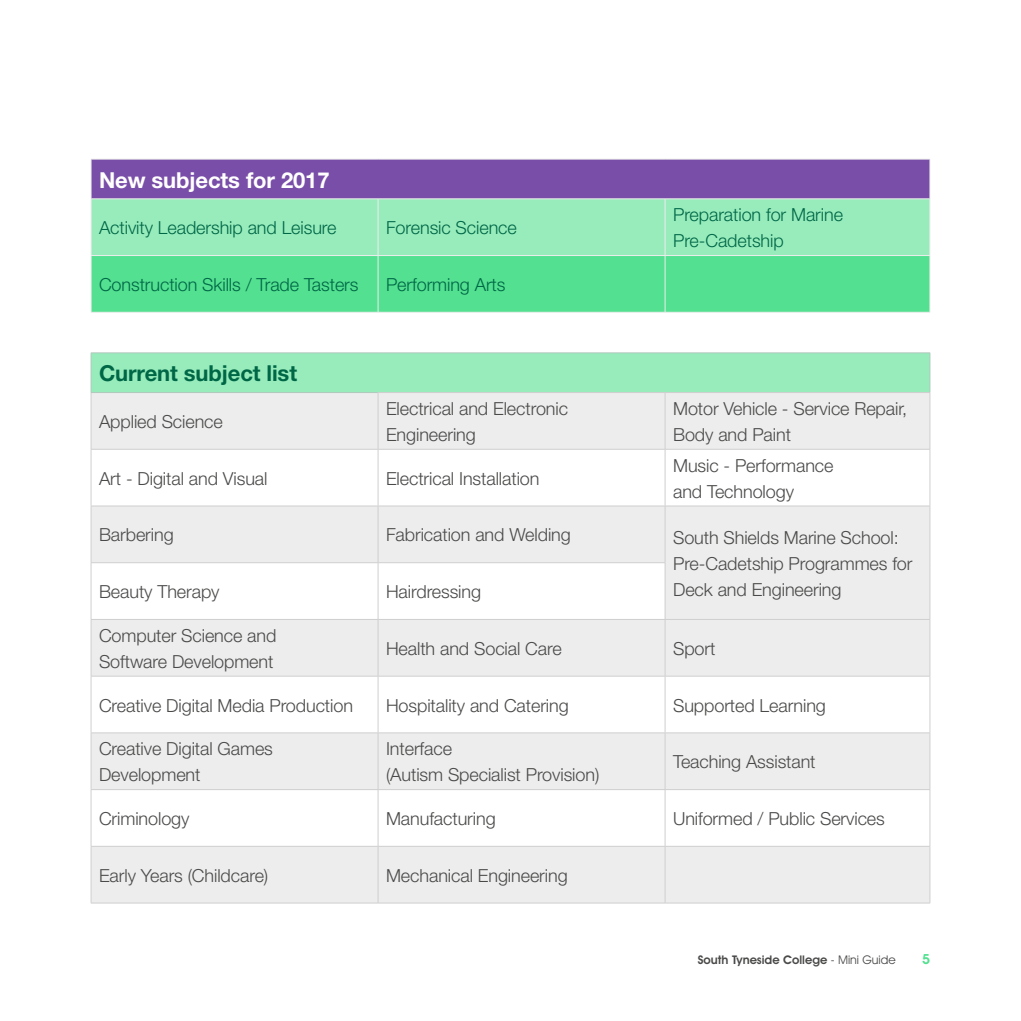
<style>
.page{position:relative;width:1021px;height:1021px;background:#fff}
.page>*{position:absolute;margin:0;border:0;box-sizing:border-box;transform-origin:0 0}
.t1{font:700 22px "Helvetica Neue";letter-spacing:-.005em;color:#fff}
.t2{font:700 22px "Helvetica Neue";letter-spacing:-.005em;color:#006746}
.t3{font:300 18px/26px "Helvetica Neue";letter-spacing:-.005em;color:#4a4a49}
.t4{font:300 18px/26px "Helvetica Neue";letter-spacing:-.005em;color:#006746}
.t5{font:600 14px "Avant Garde IT Cby BT";color:#53e090}
.t6{font:600 12px "Avant Garde IT Cby BT";color:#4a4a49}
.s1{font-weight:400}
</style>
<div class="page">
<div style="left:91px;top:159px;width:838px;height:40px;background:#794ea8"></div>
<div style="left:92px;top:199px;width:837px;height:56px;background:#98ecbc"></div>
<div style="left:92px;top:256px;width:837px;height:56px;background:#53e090"></div>
<hr style="left:91px;top:159px;width:287px;height:1px;background:#ededed">
<hr style="left:91px;top:159px;width:1px;height:39px;background:#ededed">
<hr style="left:378px;top:159px;width:287px;height:1px;background:#ededed">
<hr style="left:665px;top:159px;width:265px;height:1px;background:#ededed">
<hr style="left:929px;top:159px;width:1px;height:39px;background:#ededed">
<hr style="left:91px;top:198px;width:287px;height:1px;background:#ededed">
<hr style="left:91px;top:199px;width:1px;height:56px;background:#ededed">
<hr style="left:378px;top:198px;width:287px;height:1px;background:#ededed">
<hr style="left:378px;top:199px;width:1px;height:56px;background:#ededed">
<hr style="left:665px;top:198px;width:265px;height:1px;background:#ededed">
<hr style="left:664px;top:199px;width:1px;height:56px;background:#ededed">
<hr style="left:929px;top:199px;width:1px;height:56px;background:#ededed">
<hr style="left:91px;top:255px;width:287px;height:1px;background:#ededed">
<hr style="left:91px;top:256px;width:1px;height:56px;background:#ededed">
<hr style="left:378px;top:255px;width:287px;height:1px;background:#ededed">
<hr style="left:378px;top:256px;width:1px;height:56px;background:#ededed">
<hr style="left:665px;top:255px;width:265px;height:1px;background:#ededed">
<hr style="left:664px;top:256px;width:1px;height:56px;background:#ededed">
<hr style="left:929px;top:256px;width:1px;height:56px;background:#ededed">
<hr style="left:91px;top:312px;width:287px;height:1px;background:#ededed">
<hr style="left:378px;top:312px;width:287px;height:1px;background:#ededed">
<hr style="left:665px;top:312px;width:265px;height:1px;background:#ededed">
<div style="left:91px;top:353px;width:838px;height:39px;background:#98ecbc"></div>
<svg style="left:92px;top:393px;width:837px;height:509px;fill:#ededed"></svg>
<hr style="left:665px;top:619px;width:265px;height:1px;background:#cfcfcf">
<hr style="left:91px;top:449px;width:287px;height:1px;background:#cfcfcf">
<hr style="left:665px;top:392px;width:265px;height:1px;background:#cfcfcf">
<hr style="left:929px;top:393px;width:1px;height:56px;background:#cfcfcf">
<hr style="left:665px;top:449px;width:265px;height:1px;background:#cfcfcf">
<hr style="left:929px;top:449px;width:1px;height:56px;background:#cfcfcf">
<hr style="left:91px;top:506px;width:1px;height:56px;background:#cfcfcf">
<hr style="left:378px;top:392px;width:287px;height:1px;background:#cfcfcf">
<hr style="left:664px;top:393px;width:1px;height:56px;background:#cfcfcf">
<hr style="left:665px;top:505px;width:265px;height:1px;background:#cfcfcf">
<hr style="left:929px;top:506px;width:1px;height:56px;background:#cfcfcf">
<hr style="left:929px;top:562px;width:1px;height:57px;background:#cfcfcf">
<hr style="left:929px;top:619px;width:1px;height:57px;background:#cfcfcf">
<hr style="left:91px;top:562px;width:287px;height:1px;background:#cfcfcf">
<hr style="left:91px;top:563px;width:1px;height:56px;background:#cfcfcf">
<hr style="left:664px;top:563px;width:1px;height:56px;background:#cfcfcf">
<hr style="left:664px;top:619px;width:1px;height:57px;background:#cfcfcf">
<hr style="left:91px;top:619px;width:287px;height:1px;background:#cfcfcf">
<hr style="left:91px;top:619px;width:1px;height:57px;background:#cfcfcf">
<hr style="left:378px;top:505px;width:287px;height:1px;background:#cfcfcf">
<hr style="left:378px;top:563px;width:1px;height:56px;background:#cfcfcf">
<hr style="left:378px;top:619px;width:287px;height:1px;background:#cfcfcf">
<hr style="left:665px;top:675px;width:265px;height:1px;background:#cfcfcf">
<hr style="left:929px;top:676px;width:1px;height:56px;background:#cfcfcf">
<hr style="left:91px;top:675px;width:287px;height:1px;background:#cfcfcf">
<hr style="left:91px;top:676px;width:1px;height:56px;background:#cfcfcf">
<hr style="left:91px;top:732px;width:287px;height:1px;background:#cfcfcf">
<hr style="left:91px;top:733px;width:1px;height:56px;background:#cfcfcf">
<hr style="left:91px;top:789px;width:287px;height:1px;background:#cfcfcf">
<hr style="left:91px;top:790px;width:1px;height:56px;background:#cfcfcf">
<hr style="left:91px;top:846px;width:287px;height:1px;background:#cfcfcf">
<hr style="left:91px;top:846px;width:1px;height:56px;background:#cfcfcf">
<hr style="left:378px;top:619px;width:1px;height:57px;background:#cfcfcf">
<hr style="left:378px;top:675px;width:287px;height:1px;background:#cfcfcf">
<hr style="left:378px;top:676px;width:1px;height:56px;background:#cfcfcf">
<hr style="left:378px;top:732px;width:287px;height:1px;background:#cfcfcf">
<hr style="left:378px;top:733px;width:1px;height:56px;background:#cfcfcf">
<hr style="left:378px;top:789px;width:287px;height:1px;background:#cfcfcf">
<hr style="left:378px;top:790px;width:1px;height:56px;background:#cfcfcf">
<hr style="left:378px;top:846px;width:287px;height:1px;background:#cfcfcf">
<hr style="left:378px;top:846px;width:1px;height:56px;background:#cfcfcf">
<hr style="left:378px;top:902px;width:287px;height:1px;background:#cfcfcf">
<hr style="left:664px;top:676px;width:1px;height:56px;background:#cfcfcf">
<hr style="left:665px;top:732px;width:265px;height:1px;background:#cfcfcf">
<hr style="left:664px;top:733px;width:1px;height:56px;background:#cfcfcf">
<hr style="left:929px;top:733px;width:1px;height:56px;background:#cfcfcf">
<hr style="left:665px;top:789px;width:265px;height:1px;background:#cfcfcf">
<hr style="left:664px;top:790px;width:1px;height:56px;background:#cfcfcf">
<hr style="left:929px;top:790px;width:1px;height:56px;background:#cfcfcf">
<hr style="left:665px;top:846px;width:265px;height:1px;background:#cfcfcf">
<hr style="left:664px;top:846px;width:1px;height:56px;background:#cfcfcf">
<hr style="left:929px;top:846px;width:1px;height:56px;background:#cfcfcf">
<hr style="left:665px;top:902px;width:265px;height:1px;background:#cfcfcf">
<hr style="left:91px;top:393px;width:1px;height:56px;background:#cfcfcf">
<hr style="left:378px;top:393px;width:1px;height:56px;background:#cfcfcf">
<hr style="left:91px;top:449px;width:1px;height:56px;background:#cfcfcf">
<hr style="left:91px;top:505px;width:287px;height:1px;background:#cfcfcf">
<hr style="left:91px;top:902px;width:287px;height:1px;background:#cfcfcf">
<hr style="left:378px;top:449px;width:287px;height:1px;background:#cfcfcf">
<hr style="left:378px;top:449px;width:1px;height:56px;background:#cfcfcf">
<hr style="left:664px;top:449px;width:1px;height:56px;background:#cfcfcf">
<hr style="left:378px;top:506px;width:1px;height:56px;background:#cfcfcf">
<hr style="left:664px;top:506px;width:1px;height:56px;background:#cfcfcf">
<hr style="left:378px;top:562px;width:287px;height:1px;background:#cfcfcf">
<hr style="left:91px;top:352px;width:287px;height:1px;background:#b0c9be">
<hr style="left:91px;top:353px;width:1px;height:39px;background:#b0c9be">
<hr style="left:378px;top:352px;width:287px;height:1px;background:#b0c9be">
<hr style="left:665px;top:352px;width:265px;height:1px;background:#b0c9be">
<hr style="left:929px;top:353px;width:1px;height:39px;background:#b0c9be">
<hr style="left:91px;top:392px;width:287px;height:1px;background:#b0c9be">
<p class="t1" style="left:99px;top:166px;width:232px">New subjects for 2017</p>
<p class="t4" style="left:99px;top:214px;width:239px">Activity Leadership and Leisure</p>
<p class="t4" style="left:386px;top:214px;width:132px">Forensic Science</p>
<p class="t4" style="left:99px;top:271px;width:261px">Construction Skills / Trade Tasters</p>
<p class="t4" style="left:386px;top:271px;width:121px">Performing Arts</p>
<p class="t4" style="left:673px;top:201px;width:171px">Preparation for Marine<br>Pre-Cadetship</p>
<p class="t2" style="left:99px;top:360px;width:199px">Current subject list</p>
<p class="t3" style="left:99px;top:408px;width:125px">Applied Science</p>
<p class="t3" style="left:386px;top:395px;width:183px">Electrical and Electronic<br>Engineering</p>
<p class="t3" style="left:673px;top:395px;width:236px">Motor Vehicle - Service Repair,<br>Body and Paint</p>
<p class="t3" style="left:99px;top:465px;width:170px">Art - Digital and Visual</p>
<p class="t3" style="left:386px;top:465px;width:155px">Electrical Installation</p>
<p class="t3" style="left:673px;top:452px;width:162px">Music - Performance and Technology</p>
<p class="t3" style="left:99px;top:521px;width:76px">Barbering</p>
<p class="t3" style="left:386px;top:521px;width:186px">Fabrication and Welding</p>
<p class="t3" style="left:673px;top:524px;width:241px">South Shields Marine School:<br>Pre-Cadetship Programmes for</p>
<p class="t3" style="left:99px;top:578px;width:122px">Beauty Therapy</p>
<p class="t3" style="left:386px;top:578px;width:97px">Hairdressing</p>
<p class="t3" style="left:673px;top:576px;width:170px">Deck and Engineering</p>
<p class="t3" style="left:99px;top:622px;width:179px">Computer Science and<br>Software Development</p>
<p class="t3" style="left:386px;top:635px;width:177px">Health and Social Care</p>
<p class="t3" style="left:673px;top:635px;width:44px">Sport</p>
<p class="t3" style="left:99px;top:691px;width:255px">Creative Digital Media Production</p>
<p class="t3" style="left:386px;top:691px;width:184px">Hospitality and Catering</p>
<p class="t3" style="left:673px;top:691px;width:154px">Supported Learning</p>
<p class="t3" style="left:99px;top:735px;width:175px">Creative Digital Games<br>Development</p>
<p class="t3" style="left:386px;top:735px;width:215px">Interface<br>(Autism Specialist Provision)</p>
<p class="t3" style="left:673px;top:748px;width:144px">Teaching Assistant</p>
<p class="t3" style="left:99px;top:805px;width:92px">Criminology</p>
<p class="t3" style="left:386px;top:805px;width:111px">Manufacturing</p>
<p class="t3" style="left:673px;top:805px;width:213px">Uniformed / Public Services</p>
<p class="t3" style="left:99px;top:861px;width:171px">Early Years (Childcare)</p>
<p class="t3" style="left:386px;top:861px;width:183px">Mechanical Engineering</p>
<p class="t6" style="left:697px;top:952px;width:199px">South Tyneside College <span class="s1">- Mini Guide</span></p>
<p class="t5" style="left:922px;top:950px;width:10px">5</p>
</div>
